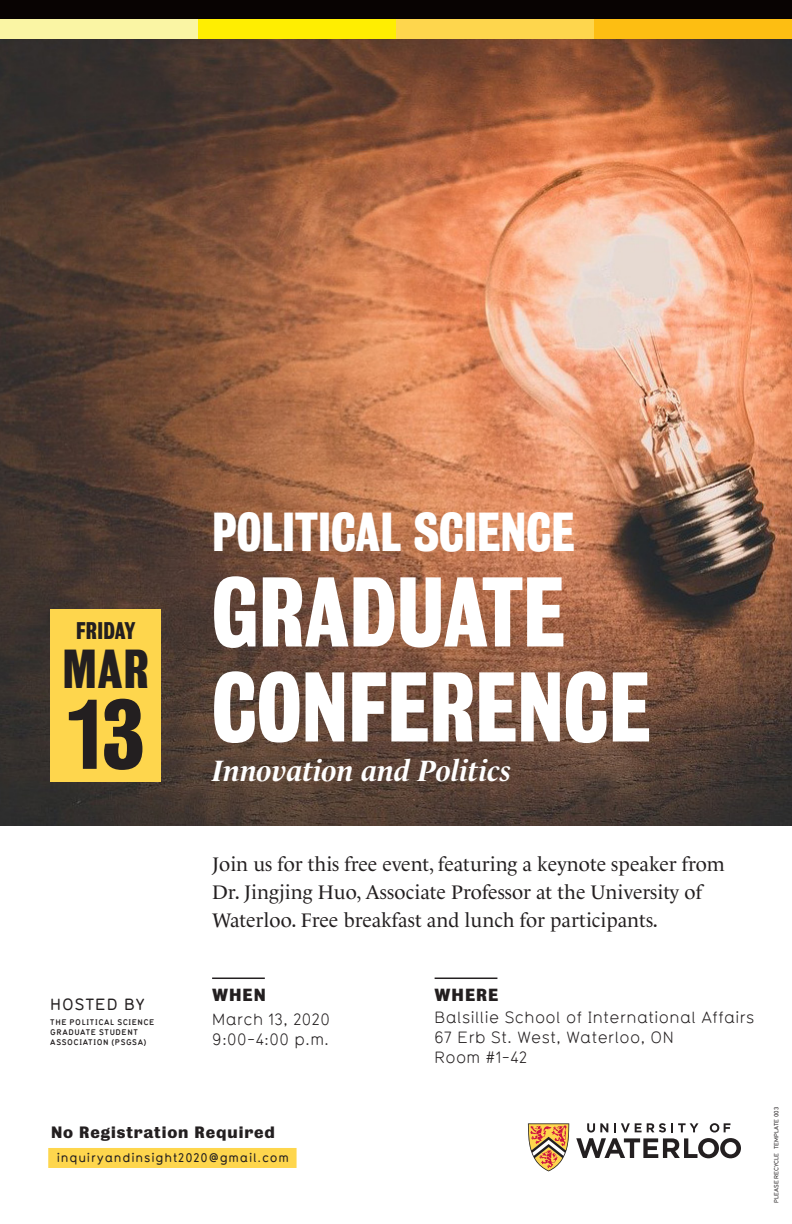
<style>
.page{position:relative;width:792px;height:1224px;background:#fff}
.page>*{position:absolute;margin:0;border:0;box-sizing:border-box;transform-origin:0 0}
.Title_1___Black_Text{font:700 90px/95px "Bureau Grot Condensed";color:#fff}
.t1{font:700 90px "Bureau Grot Condensed";color:#231f20}
.Title_1___Black_Text-2{font:700 50px "Bureau Grot Condensed";color:#fff}
.t2{font:700 50px "Bureau Grot Condensed";color:#231f20}
.Title_2___Black_Text{font:italic 700 30px "Le Monde Livre Std";color:#fff}
.t3{font:700 22px "Bureau Grot Condensed";letter-spacing:.015em;color:#231f20}
.Title_2___Black_Text-2{font:20px/28px "Le Monde Livre Std";color:#231f20}
.Details{font:16px/20px "Typ 1451 Std";letter-spacing:.035em;color:#231f20}
.Detail_Heading{font:700 16px "Bureau Grot";letter-spacing:.06em;color:#231f20}
.Pull_Quote___Name{font:500 16px "Typ 1451 Std";letter-spacing:.06em;color:#231f20}
.CTA{font:700 15px "Bureau Grot";letter-spacing:.06em;color:#231f20}
.URL___Yellow_Highlig{font:500 12.2px "Typ 1451 Std";letter-spacing:.075em;color:#231f20}
.Pull_Quote___Title{font:700 8px/10px "Typ 1451 Std";letter-spacing:.07em;color:#231f20}
.t4{font:500 6px "Typ 1451 Std";color:#231f20}
</style>
<div class="page">
<img style="left:0;top:38px;width:792px;height:787px">
<div style="left:0;top:0;width:792px;height:19px;background:#080302"></div>
<div style="left:0;top:19px;width:198px;height:19px;background:#faf5a4"></div>
<div style="left:198px;top:19px;width:198px;height:19px;background:#ffee01"></div>
<div style="left:396px;top:19px;width:198px;height:19px;background:#fed64d"></div>
<div style="left:594px;top:19px;width:198px;height:19px;background:#fdbe12"></div>
<svg style="left:527px;top:1123px;width:214px;height:49px"></svg>
<div style="left:48px;top:1148px;width:249px;height:20px;background:#fed64d"></div>
<hr style="left:212px;top:978px;width:53px;height:1px;background:#231f20">
<hr style="left:435px;top:978px;width:62px;height:1px;background:#231f20">
<div style="left:50px;top:609px;width:111px;height:173px;background:#fed64d"></div>
<p class="t3" style="left:76px;top:618px;width:61px">FRIDAY</p>
<p class="t2" style="left:63px;top:640px;width:88px">MAR</p>
<p class="t1" style="left:67px;top:683px;width:79px">13</p>
<p class="Title_1___Black_Text-2" style="left:212px;top:504px;width:364px">POLITICAL SCIENCE</p>
<p class="Title_1___Black_Text" style="left:212px;top:565px;width:440px">GRADUATE<br>CONFERENCE</p>
<p class="Title_2___Black_Text" style="left:212px;top:753px;width:301px">Innovation and Politics</p>
<p class="Title_2___Black_Text-2" style="left:212px;top:850px;width:514px">Join us for this free event, featuring a keynote speaker from<br>Dr. Jingjing Huo, Associate Professor at the University of<br>Waterloo. Free breakfast and lunch for participants.</p>
<p class="Pull_Quote___Name" style="left:50px;top:994px;width:96px">HOSTED BY</p>
<p class="Pull_Quote___Title" style="left:50px;top:1017px;width:106px">THE POLITICAL SCIENCE<br>GRADUATE STUDENT<br>ASSOCIATION (PSGSA)</p>
<p class="Detail_Heading" style="left:212px;top:985px;width:55px">WHEN</p>
<p class="Details" style="left:212px;top:1009px;width:119px">March 13, 2020<br>9:00-4:00 p.m.</p>
<p class="CTA" style="left:51px;top:1123px;width:225px">No Registration Required</p>
<p class="URL___Yellow_Highlig" style="left:57px;top:1149px;width:234px">inquiryandinsight2020@gmail.com</p>
<p class="Detail_Heading" style="left:435px;top:985px;width:65px">WHERE</p>
<p class="Details" style="left:435px;top:1007px;width:321px">Balsillie School of International Affairs<br>67 Erb St. West, Waterloo, ON</p>
<p class="Details" style="left:435px;top:1047px;width:94px">Room #1-42</p>
<p class="t4" style="left:772px;top:1203px;width:97px;rotate:-90deg">PLEASE RECYCLE TEMPLATE 003</p>
</div>
